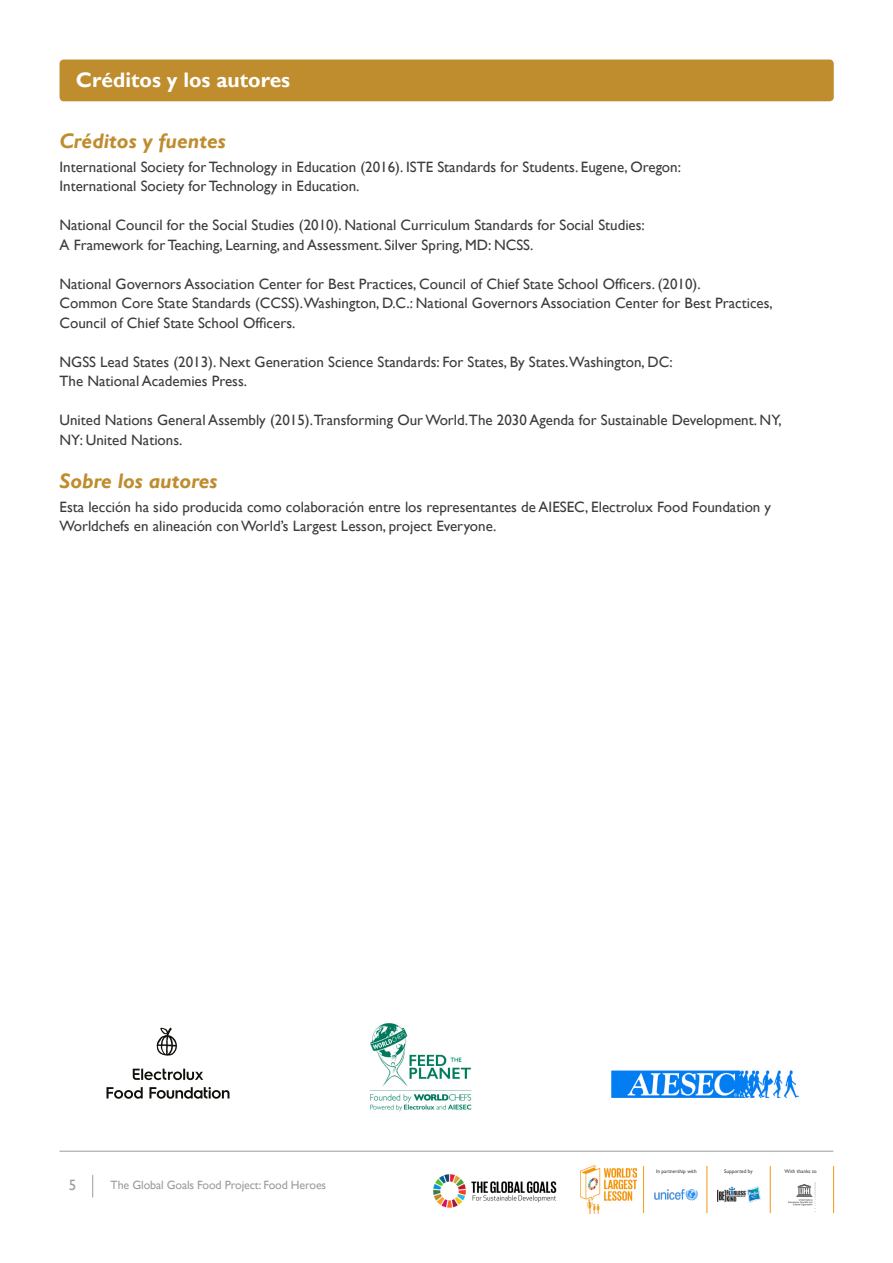
<style>
.page{position:relative;width:893px;height:1263px;background:#fff}
.page>*{position:absolute;margin:0;border:0;box-sizing:border-box;transform-origin:0 0}
.Blue_Heading{font:italic 700 21px "Gill Sans";color:#bf8c2e}
.Section_Heading{font:700 21px "Gill Sans";color:#fff}
.Basic_Copy{font:15px/19.5px "Gill Sans";color:#3c3c3b}
.t1{font:15px "Gill Sans";color:#9d9d9c}
.t2{font:12px "Gill Sans";letter-spacing:-.01em;color:#9d9d9c}
.t3{font:5.25px "Gill Sans";color:#3c3c3b}
</style>
<div class="page">
<hr style="left:60px;top:1151px;width:773px;height:1px;background:#9d9d9c">
<img style="left:433px;top:1174px;width:124px;height:34px">
<svg style="left:92px;top:1175px;width:1px;height:22px"></svg>
<img style="left:581px;top:1165px;width:56px;height:48px">
<img style="left:655px;top:1189px;width:43px;height:11px">
<img style="left:718px;top:1187px;width:43px;height:15px">
<img style="left:788px;top:1183px;width:27px;height:26px">
<hr style="left:643px;top:1166px;width:1px;height:47px;background:#f4970f">
<hr style="left:707px;top:1166px;width:1px;height:47px;background:#f4970f">
<hr style="left:770px;top:1166px;width:1px;height:47px;background:#f4970f">
<hr style="left:833px;top:1166px;width:1px;height:47px;background:#f4970f">
<div style="left:60px;top:60px;width:774px;height:41px;background:#bf8c2e;border-radius:4px"></div>
<img style="left:369px;top:1023px;width:103px;height:88px">
<svg style="left:106px;top:1087px;width:37px;height:12px"></svg>
<svg style="left:149px;top:1087px;width:80px;height:12px"></svg>
<svg style="left:157px;top:1028px;width:20px;height:28px"></svg>
<svg style="left:133px;top:1069px;width:70px;height:11px"></svg>
<img style="left:611px;top:1070px;width:189px;height:28px">
<p class="Section_Heading" style="left:76px;top:67px;width:216px">Créditos y los autores</p>
<p class="Blue_Heading" style="left:60px;top:128px;width:168px">Créditos y fuentes</p>
<p class="Basic_Copy" style="left:60px;top:157px;width:623px">International Society for Technology in Education (2016). ISTE Standards for Students. Eugene, Oregon:<br>International Society for Technology in Education.</p>
<p class="Basic_Copy" style="left:60px;top:215px;width:587px">National Council for the Social Studies (2010). National Curriculum Standards for Social Studies:<br>A Framework for Teaching, Learning, and Assessment. Silver Spring, MD: NCSS.</p>
<p class="Basic_Copy" style="left:60px;top:274px;width:715px">National Governors Association Center for Best Practices, Council of Chief State School Officers. (2010).<br>Common Core State Standards (CCSS).Washington, D.C.: National Governors Association Center for Best Practices,<br>Council of Chief State School Officers.</p>
<p class="Basic_Copy" style="left:60px;top:352px;width:615px">NGSS Lead States (2013). Next Generation Science Standards: For States, By States.Washington, DC:<br>The National Academies Press.</p>
<p class="Basic_Copy" style="left:60px;top:410px;width:724px">United Nations General Assembly (2015).Transforming Our World.The 2030 Agenda for Sustainable Development. NY,<br>NY: United Nations.</p>
<p class="Blue_Heading" style="left:60px;top:469px;width:159px">Sobre los autores</p>
<p class="Basic_Copy" style="left:60px;top:497px;width:713px">Esta lección ha sido producida como colaboración entre los representantes de AIESEC, Electrolux Food Foundation y<br>Worldchefs en alineación con World’s Largest Lesson, project Everyone.</p>
<p class="t1" style="left:69px;top:1176px;width:9px">5</p>
<p class="t2" style="left:111px;top:1178px;width:217px">The Global Goals Food Project: Food Heroes</p>
<p class="t3" style="left:656px;top:1168px;width:42px">In partnership with</p>
<p class="t3" style="left:724px;top:1168px;width:30px">Supported by</p>
<p class="t3" style="left:784px;top:1168px;width:34px">With thanks to</p>
</div>
